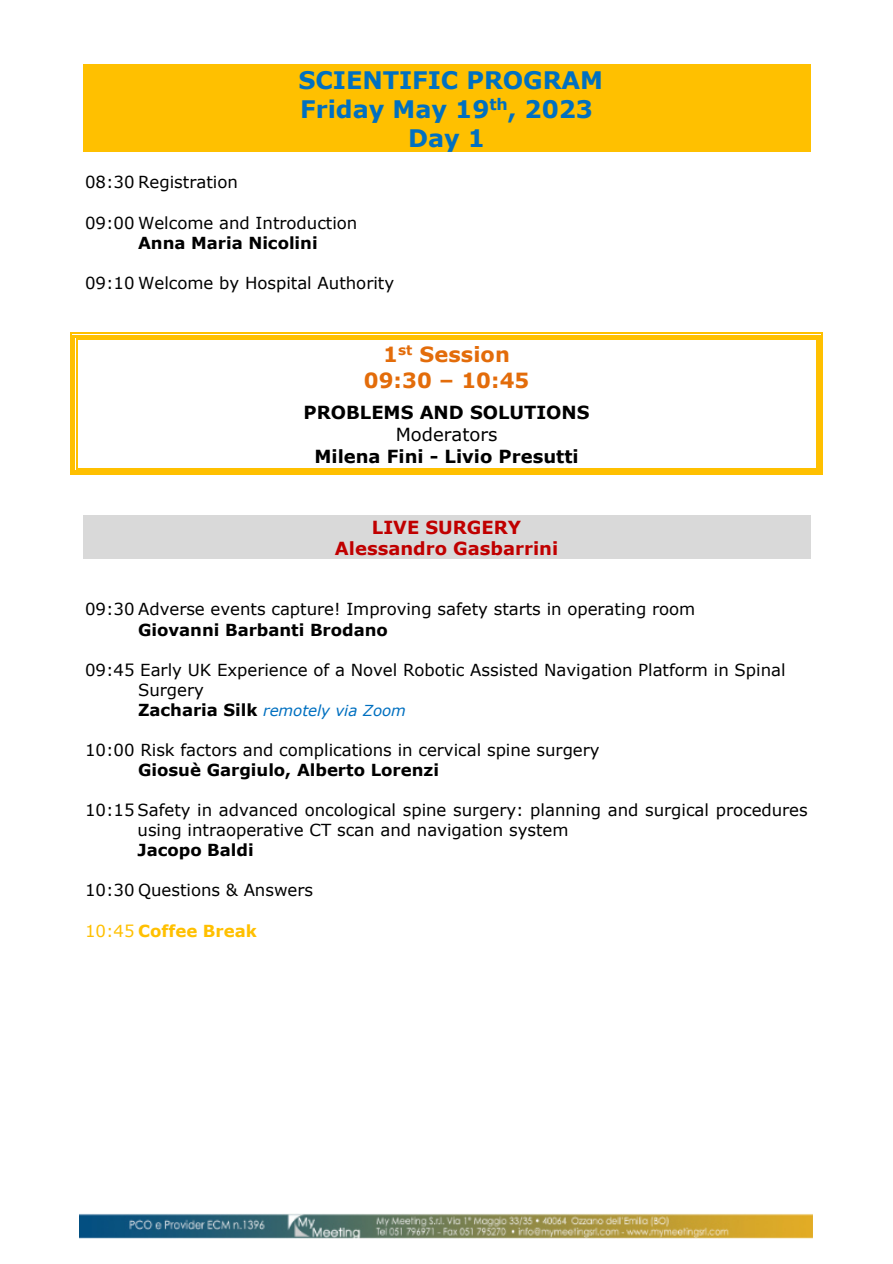
<style>
.page{position:relative;width:893px;height:1264px;background:#fff}
.page>*{position:absolute;margin:0;border:0;box-sizing:border-box;transform-origin:0 0}
.t1{font:700 24.15px/29.1px "Verdana";letter-spacing:-.005em;color:#0070c0;text-align:center}
.t2{font:700 20.85px/25.5px "Verdana";letter-spacing:.005em;color:#e36c0a;text-align:center}
.t3{font:700 18px "Verdana";color:#000}
.t4{font:700 18px/21.6px "Verdana";color:#c00000;text-align:center}
.t5{font:18px "Verdana";color:#000}
.t6{font:16.5px/19.8px "Verdana";color:#000}
.t7{font:700 16.5px "Verdana";color:#000}
.t8{font:700 16.5px "Verdana";color:#ffc000}
.t9{font:italic 15.15px "Verdana";letter-spacing:-.005em;color:#0070c0}
.s1{font-weight:700;font-style:normal;font-size:16.5px;color:#000}
.s2{font-weight:400}
</style>
<div class="page">
<img style="left:80px;top:1213px;width:732px;height:25px">
<div style="left:83px;top:64px;width:727px;height:30px;background:#ffc000"></div>
<div style="left:83px;top:94px;width:727px;height:29px;background:#ffc000"></div>
<div style="left:83px;top:123px;width:727px;height:29px;background:#ffc000"></div>
<hr style="left:77px;top:333px;width:739px;height:1px;background:#ffc000">
<hr style="left:77px;top:335px;width:739px;height:2px;background:#ffc000">
<hr style="left:77px;top:338px;width:739px;height:1px;background:#ffc000">
<hr style="left:77px;top:473px;width:739px;height:1px;background:#ffc000">
<hr style="left:77px;top:470px;width:739px;height:2px;background:#ffc000">
<hr style="left:77px;top:468px;width:739px;height:1px;background:#ffc000">
<svg style="left:71px;top:333px;width:6px;height:141px"></svg>
<svg style="left:816px;top:333px;width:6px;height:141px"></svg>
<div style="left:83px;top:515px;width:727px;height:22px;background:#d9d9d9"></div>
<div style="left:83px;top:537px;width:727px;height:21px;background:#d9d9d9"></div>
<h1 class="t1" style="left:298px;top:67px;width:306px">SCIENTIFIC PROGRAM<br>Friday May 19<sup>th</sup>, 2023<br>Day 1</h1>
<p class="t6" style="left:85px;top:174px;width:154px">08:30 Registration</p>
<p class="t6" style="left:85px;top:214px;width:274px">09:00 Welcome and Introduction</p>
<p class="t7" style="left:138px;top:236px;width:181px">Anna Maria Nicolini</p>
<p class="t6" style="left:85px;top:274px;width:311px">09:10 Welcome by Hospital Authority</p>
<p class="t2" style="left:364px;top:343px;width:167px">1<sup>st</sup> Session<br>09:30 – 10:45</p>
<p class="t3" style="left:303px;top:405px;width:287px">PROBLEMS AND SOLUTIONS</p>
<p class="t5" style="left:396px;top:427px;width:103px">Moderators</p>
<p class="t3" style="left:314px;top:449px;width:266px">Milena Fini - Livio Presutti</p>
<p class="t4" style="left:335px;top:517px;width:225px">LIVE SURGERY<br>Alessandro Gasbarrini</p>
<p class="t6" style="left:85px;top:600px;width:612px">09:30 Adverse events capture! Improving safety starts in operating room</p>
<p class="t7" style="left:138px;top:622px;width:251px">Giovanni Barbanti Brodano</p>
<p class="t6" style="left:138px;top:661px;width:649px;text-indent:-53px">09:45 Early UK Experience of a Novel Robotic Assisted Navigation Platform in Spinal<br>Surgery</p>
<p class="t9" style="left:138px;top:704px;width:269px"><span class="s1">Zacharia Silk</span> remotely via Zoom</p>
<p class="t6" style="left:85px;top:741px;width:516px">10:00 Risk factors and complications in cervical spine surgery</p>
<p class="t7" style="left:138px;top:763px;width:302px">Giosuè Gargiulo, Alberto Lorenzi</p>
<p class="t6" style="left:138px;top:801px;width:671px;text-indent:-52px">10:15 Safety in advanced oncological spine surgery: planning and surgical procedures using intraoperative CT scan and navigation system</p>
<p class="t7" style="left:138px;top:843px;width:118px">Jacopo Baldi</p>
<p class="t6" style="left:85px;top:881px;width:229px">10:30 Questions &amp; Answers</p>
<p class="t8" style="left:85px;top:923px;width:173px"><span class="s2">10:45</span> Coffee Break</p>
</div>
